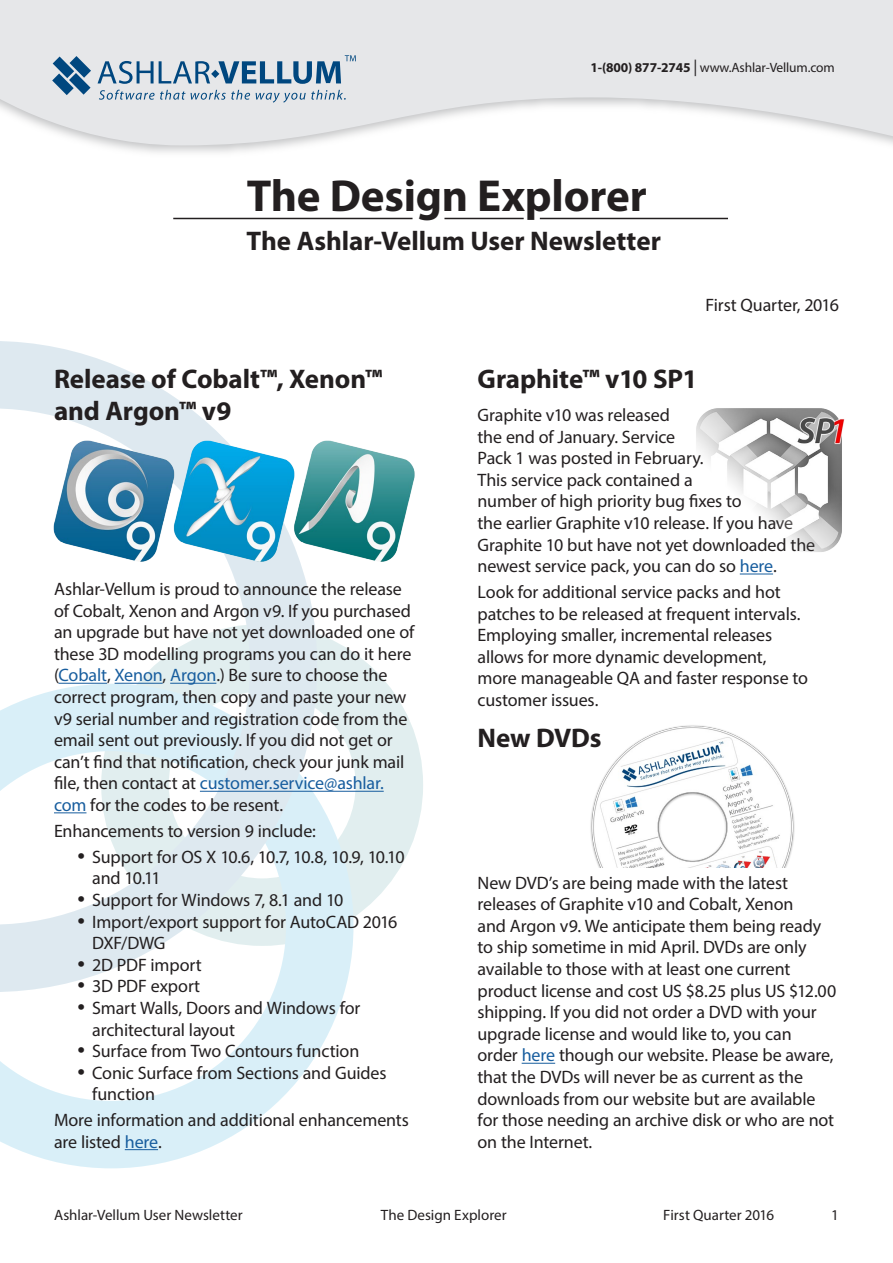
<style>
.page{position:relative;width:893px;height:1263px;background:#fff}
.page>*{position:absolute;margin:0;border:0;box-sizing:border-box;transform-origin:0 0}
.Article_head{font:700 45px "Myriad Pro";letter-spacing:-.005em;color:#231f20}
.Article_head-2{font:700 27px/32.4px "Myriad Pro";letter-spacing:-.005em;color:#231f20}
.t1{font:18px/21.6px "Myriad Pro";letter-spacing:-.01em;color:#231f20}
.t2{font:15px "Myriad Pro";color:#231f20}
.t3{font:13.5px "Myriad";letter-spacing:-.01em;color:#231f20}
.s1{font-weight:700}
.s2{font-size:16.5px}
.s3{color:#175d9e}
.s4{font-size:27px}
</style>
<div class="page">
<svg style="left:0;top:0;width:893px;height:150px;fill:#e6e7e9"></svg>
<svg style="left:99px;top:90px;width:151px;height:10px;background:#b3c3d1"></svg>
<svg style="left:256px;top:90px;width:90px;height:13px"></svg>
<svg style="left:52px;top:56px;width:39px;height:39px;background:#6a91b0"></svg>
<svg style="left:98px;top:55px;width:258px;height:29px;background:#a1b7c9"></svg>
<hr style="left:173px;top:218px;width:239px;height:1px;background:#231f20">
<hr style="left:444px;top:218px;width:80px;height:1px;background:#231f20">
<hr style="left:540px;top:218px;width:188px;height:1px;background:#231f20">
<div style="left:101px;top:624px;width:322px;height:322px;border:68px solid #389194;border-radius:50%"></div>
<svg style="left:0;top:684px;width:353px;height:484px"></svg>
<svg style="left:0;top:341px;width:317px;height:651px"></svg>
<img style="left:590px;top:725px;width:205px;height:143px">
<hr style="left:59px;top:683px;width:48px;height:1px;background:#175d9e">
<hr style="left:115px;top:683px;width:48px;height:1px;background:#175d9e">
<hr style="left:170px;top:683px;width:46px;height:1px;background:#175d9e">
<hr style="left:200px;top:791px;width:184px;height:1px;background:#175d9e">
<hr style="left:54px;top:812px;width:32px;height:1px;background:#175d9e">
<hr style="left:125px;top:1149px;width:33px;height:1px;background:#175d9e">
<hr style="left:740px;top:573px;width:33px;height:1px;background:#175d9e">
<hr style="left:522px;top:1063px;width:33px;height:1px;background:#175d9e">
<img style="left:46px;top:439px;width:369px;height:123px">
<img style="left:696px;top:408px;width:149px;height:144px">
<p class="t3" style="left:590px;top:61px;width:246px"><span class="s1">1-(800) 877-2745</span> <span class="s2">|</span> www.Ashlar-Vellum.com</p>
<p class="Article_head" style="left:247px;top:167px;width:402px">The Design Explorer</p>
<p class="Article_head-2" style="left:247px;top:224px;width:416px">The Ashlar-Vellum User Newsletter</p>
<p class="t1" style="left:705px;top:294px;width:135px">First Quarter, 2016</p>
<p class="Article_head-2" style="left:54px;top:361px;width:330px">Release of Cobalt™, Xenon™ and Argon™ v9</p>
<p class="Article_head-2" style="left:477px;top:361px;width:221px">Graphite™ v10 SP1</p>
<p class="t1" style="left:477px;top:404px;width:339px">Graphite v10 was released<br>the end of January. Service<br>Pack 1 was posted in February.<br>This service pack contained a<br>number of high priority bug fixes to<br>the earlier Graphite v10 release. If you have Graphite 10 but have not yet downloaded the newest service pack, you can do so <span class="s3">here</span>.</p>
<p class="t1" style="left:477px;top:581px;width:332px">Look for additional service packs and hot patches to be released at frequent intervals.<br>Employing smaller, incremental releases allows for more dynamic development, more manageable QA and faster response to customer issues.</p>
<p class="t1" style="left:54px;top:578px;width:362px">Ashlar-Vellum is proud to announce the release of Cobalt, Xenon and Argon v9. If you purchased an upgrade but have not yet downloaded one of these 3D modelling programs you can do it here (<span class="s3">Cobalt</span>, <span class="s3">Xenon</span>, <span class="s3">Argon</span>.) Be sure to choose the correct program, then copy and paste your new v9 serial number and registration code from the email sent out previously. If you did not get or can’t find that notification, check your junk mail file, then contact at <span class="s3">customer.service@ashlar. com</span> for the codes to be resent.</p>
<p class="t1" style="left:54px;top:820px;width:263px">Enhancements to version 9 include:</p>
<p class="t1" style="left:92px;top:846px;width:314px;text-indent:-15px"><span class="s4">•</span> Support for OS X 10.6, 10.7, 10.8, 10.9, 10.10 and 10.11</p>
<p class="t1" style="left:77px;top:889px;width:268px"><span class="s4">•</span> Support for Windows 7, 8.1 and 10</p>
<p class="t1" style="left:92px;top:910px;width:307px;text-indent:-15px"><span class="s4">•</span> Import/export support for AutoCAD 2016<br>DXF/DWG</p>
<p class="t1" style="left:77px;top:954px;width:126px"><span class="s4">•</span> 2D PDF import</p>
<p class="t1" style="left:77px;top:975px;width:124px"><span class="s4">•</span> 3D PDF export</p>
<p class="t1" style="left:92px;top:997px;width:270px;text-indent:-15px"><span class="s4">•</span> Smart Walls, Doors and Windows for architectural layout</p>
<p class="t1" style="left:77px;top:1040px;width:283px"><span class="s4">•</span> Surface from Two Contours function</p>
<p class="t1" style="left:92px;top:1062px;width:296px;text-indent:-15px"><span class="s4">•</span> Conic Surface from Sections and Guides function</p>
<p class="t1" style="left:54px;top:1109px;width:357px">More information and additional enhancements are listed <span class="s3">here</span>.</p>
<p class="Article_head-2" style="left:477px;top:721px;width:126px">New DVDs</p>
<p class="t1" style="left:477px;top:871px;width:360px">New DVD’s are being made with the latest releases of Graphite v10 and Cobalt, Xenon<br>and Argon v9. We anticipate them being ready to ship sometime in mid April. DVDs are only available to those with at least one current product license and cost US $8.25 plus US $12.00 shipping. If you did not order a DVD with your upgrade license and would like to, you can order <span class="s3">here</span> though our website. Please be aware, that the DVDs will never be as current as the downloads from our website but are available for those needing an archive disk or who are not on the Internet.</p>
<p class="t2" style="left:54px;top:1206px;width:190px">Ashlar-Vellum User Newsletter</p>
<p class="t2" style="left:381px;top:1206px;width:127px">The Design Explorer</p>
<p class="t2" style="left:663px;top:1206px;width:112px">First Quarter 2016</p>
<p class="t2" style="left:831px;top:1206px;width:9px">1</p>
</div>
